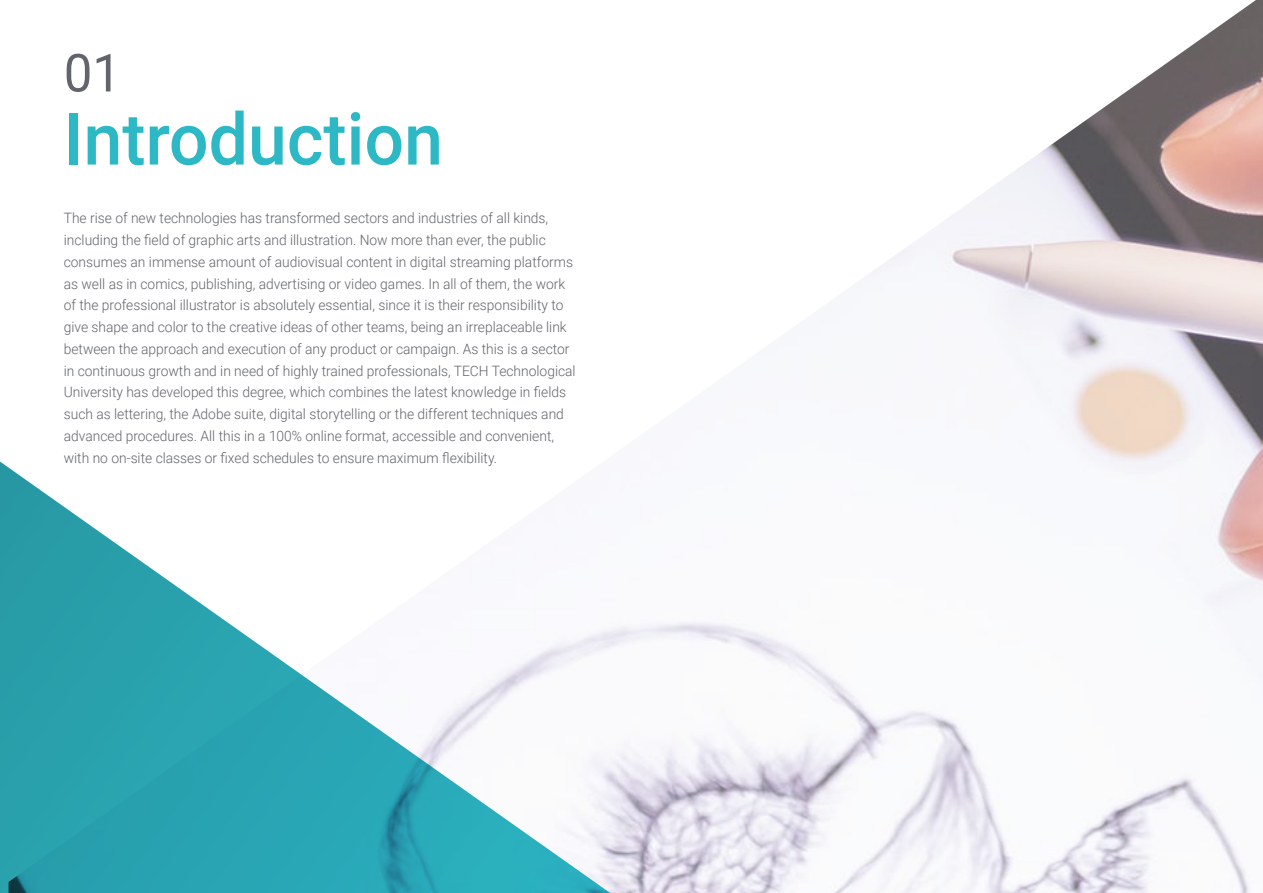
<style>
.page{position:relative;width:1263px;height:893px;background:#fff}
.page>*{position:absolute;margin:0;border:0;box-sizing:border-box;transform-origin:0 0}
.t1{font:500 72px "Roboto";color:#2db8c5}
.t2{font:52.5px "Roboto";color:#61646a}
.t3{font:300 14.25px/21.8px "Roboto";color:#61646a}
</style>
<div class="page">
<img style="left:640px;top:0;width:623px;height:893px">
<svg style="left:0;top:461px;width:640px;height:432px"></svg>
<h2 class="t2" style="left:64px;top:36px;width:59px">01</h2>
<h1 class="t1" style="left:64px;top:89px;width:381px">Introduction</h1>
<p class="t3" style="left:64px;top:207px;width:513px">The rise of new technologies has transformed sectors and industries of all kinds, including the field of graphic arts and illustration. Now more than ever, the public consumes an immense amount of audiovisual content in digital streaming platforms as well as in comics, publishing, advertising or video games. In all of them, the work of the professional illustrator is absolutely essential, since it is their responsibility to give shape and color to the creative ideas of other teams, being an irreplaceable link between the approach and execution of any product or campaign. As this is a sector in continuous growth and in need of highly trained professionals, TECH Technological University has developed this degree, which combines the latest knowledge in fields such as lettering, the Adobe suite, digital storytelling or the different techniques and advanced procedures. All this in a 100% online format, accessible and convenient, with no on-site classes or fixed schedules to ensure maximum flexibility.</p>
</div>
